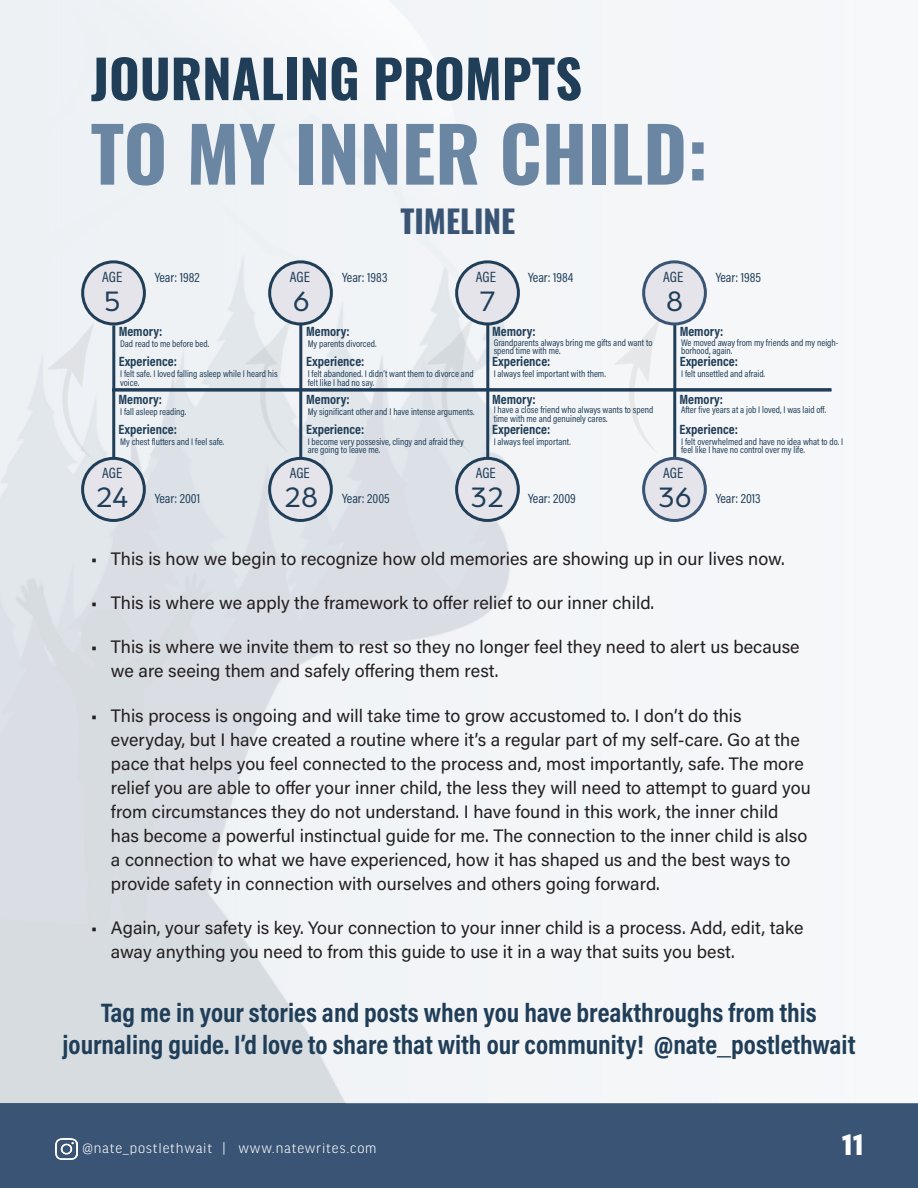
<style>
.page{position:relative;width:918px;height:1188px;background:#fff}
.page>*{position:absolute;margin:0;border:0;box-sizing:border-box;transform-origin:0 0}
.t1{font:700 75px "Oswald";color:#6a86a3}
.t2{font:700 52.5px "Oswald";color:#203e58}
.t3{font:700 33px "Serenity";color:#fff}
.t4{font:700 31.5px "Oswald";color:#395474}
.t5{font:30px "Arboria";color:#203e58}
.t6{font:700 27px/31.5px "Acumin Pro Cond";color:#203e58;text-align:center}
.t7{font:18px/24px "Acumin Pro";color:#231f20}
.t8{font:300 15px "Good Headline Pro";letter-spacing:.05em;color:#fff}
.t9{font:15px "Acumin Pro Cond";color:#203e58}
.t10{font:700 13.5px "Acumin Pro Cond";color:#203e58}
.t11{font:13.5px "Acumin Pro Cond";color:#203e58}
.t12{font:9.75px/8.2px "Acumin Pro Cond";color:#203e58}
</style>
<div class="page">
<div style="left:0;top:1104px;width:918px;height:84px;background:#395474"></div>
<img style="left:56px;top:1138px;width:21px;height:21px">
<img style="left:0;top:0;width:918px;height:1104px">
<hr style="left:112px;top:325px;width:3px;height:66px;background:#203e58">
<hr style="left:486px;top:324px;width:3px;height:67px;background:#203e58">
<hr style="left:673px;top:324px;width:3px;height:67px;background:#203e58">
<div style="left:83px;top:262px;width:61px;height:62px;background:#e4e4ea;border-radius:50%"></div>
<div style="left:81px;top:260px;width:65px;height:65px;border:3px solid #203e58;border-radius:50%"></div>
<div style="left:270px;top:262px;width:61px;height:62px;background:#e4e4ea;border-radius:50%"></div>
<div style="left:268px;top:260px;width:65px;height:65px;border:3px solid #203e58;border-radius:50%"></div>
<div style="left:457px;top:262px;width:61px;height:62px;background:#e4e4ea;border-radius:50%"></div>
<div style="left:455px;top:260px;width:65px;height:65px;border:3px solid #203e58;border-radius:50%"></div>
<div style="left:644px;top:262px;width:61px;height:62px;background:#e4e4ea;border-radius:50%"></div>
<div style="left:642px;top:260px;width:65px;height:65px;border:3px solid #395474;border-radius:50%"></div>
<hr style="left:112px;top:388px;width:719px;height:3px;background:#203e58">
<hr style="left:112px;top:390px;width:3px;height:68px;background:#203e58">
<hr style="left:486px;top:390px;width:3px;height:68px;background:#203e58">
<hr style="left:673px;top:390px;width:3px;height:68px;background:#203e58">
<div style="left:83px;top:458px;width:61px;height:62px;background:#e4e4ea;border-radius:50%"></div>
<div style="left:81px;top:457px;width:65px;height:65px;border:3px solid #203e58;border-radius:50%"></div>
<div style="left:270px;top:458px;width:61px;height:62px;background:#e4e4ea;border-radius:50%"></div>
<div style="left:268px;top:457px;width:65px;height:65px;border:3px solid #203e58;border-radius:50%"></div>
<div style="left:457px;top:458px;width:61px;height:62px;background:#e4e4ea;border-radius:50%"></div>
<div style="left:455px;top:457px;width:65px;height:65px;border:3px solid #203e58;border-radius:50%"></div>
<div style="left:644px;top:458px;width:61px;height:62px;background:#e4e4ea;border-radius:50%"></div>
<div style="left:642px;top:457px;width:65px;height:65px;border:3px solid #395474;border-radius:50%"></div>
<img style="left:42px;top:312px;width:63px;height:150px">
<img style="left:238px;top:307px;width:65px;height:150px">
<img style="left:420px;top:307px;width:64px;height:150px">
<img style="left:607px;top:307px;width:65px;height:150px">
<p class="t2" style="left:91px;top:51px;width:493px">JOURNALING PROMPTS</p>
<p class="t1" style="left:91px;top:115px;width:619px">TO MY INNER CHILD:</p>
<p class="t4" style="left:400px;top:205px;width:116px">TIMELINE</p>
<p class="t9" style="left:102px;top:267px;width:22px">AGE</p>
<p class="t11" style="left:155px;top:269px;width:47px">Year: 1982</p>
<p class="t9" style="left:290px;top:267px;width:22px">AGE</p>
<p class="t9" style="left:476px;top:267px;width:22px">AGE</p>
<p class="t9" style="left:663px;top:267px;width:22px">AGE</p>
<p class="t11" style="left:342px;top:269px;width:47px">Year: 1983</p>
<p class="t11" style="left:528px;top:269px;width:47px">Year: 1984</p>
<p class="t11" style="left:716px;top:269px;width:47px">Year: 1985</p>
<p class="t5" style="left:104px;top:281px;width:19px">5</p>
<p class="t5" style="left:293px;top:281px;width:19px">6</p>
<p class="t5" style="left:479px;top:281px;width:17px">7</p>
<p class="t5" style="left:666px;top:281px;width:19px">8</p>
<p class="t10" style="left:119px;top:323px;width:45px">Memory:</p>
<p class="t12" style="left:120px;top:340px;width:91px">Dad read to me before bed.</p>
<p class="t10" style="left:306px;top:323px;width:45px">Memory:</p>
<p class="t10" style="left:492px;top:323px;width:45px">Memory:</p>
<p class="t10" style="left:680px;top:323px;width:45px">Memory:</p>
<p class="t12" style="left:494px;top:338px;width:160px">Grandparents always bring me gifts and want to spend time with me.</p>
<p class="t12" style="left:681px;top:338px;width:159px">We moved away from my friends and my neigh&shy;borhood, again.</p>
<p class="t12" style="left:308px;top:340px;width:70px">My parents divorced.</p>
<p class="t10" style="left:119px;top:353px;width:60px">Experience:</p>
<p class="t10" style="left:306px;top:353px;width:60px">Experience:</p>
<p class="t10" style="left:492px;top:353px;width:60px">Experience:</p>
<p class="t10" style="left:680px;top:353px;width:60px">Experience:</p>
<p class="t12" style="left:120px;top:370px;width:159px">I felt safe. I loved falling asleep while I heard his voice.</p>
<p class="t12" style="left:308px;top:370px;width:167px">I felt abandoned. I didn’t want them to divorce and felt like I had no say.</p>
<p class="t12" style="left:494px;top:370px;width:114px">I always feel important with them.</p>
<p class="t12" style="left:681px;top:370px;width:85px">I felt unsettled and afraid.</p>
<p class="t10" style="left:119px;top:390px;width:45px">Memory:</p>
<p class="t10" style="left:306px;top:390px;width:45px">Memory:</p>
<p class="t10" style="left:492px;top:390px;width:45px">Memory:</p>
<p class="t10" style="left:680px;top:390px;width:45px">Memory:</p>
<p class="t10" style="left:119px;top:420px;width:60px">Experience:</p>
<p class="t10" style="left:306px;top:420px;width:60px">Experience:</p>
<p class="t10" style="left:492px;top:420px;width:60px">Experience:</p>
<p class="t10" style="left:680px;top:420px;width:60px">Experience:</p>
<p class="t12" style="left:681px;top:406px;width:146px">After five years at a job I loved, I was laid off.</p>
<p class="t12" style="left:494px;top:406px;width:161px">I have a close friend who always wants to spend time with me and genuinely cares.</p>
<p class="t12" style="left:120px;top:407px;width:68px">I fall asleep reading.</p>
<p class="t12" style="left:308px;top:407px;width:169px">My significant other and I have intense arguments.</p>
<p class="t12" style="left:120px;top:437px;width:106px">My chest flutters and I feel safe.</p>
<p class="t12" style="left:308px;top:437px;width:158px">I become very possesive, clingy and afraid they are going to leave me.</p>
<p class="t12" style="left:494px;top:437px;width:79px">I always feel important.</p>
<p class="t12" style="left:681px;top:437px;width:164px">I felt overwhelmed and have no idea what to do. I feel like I have no control over my life.</p>
<p class="t9" style="left:102px;top:464px;width:22px">AGE</p>
<p class="t9" style="left:290px;top:464px;width:22px">AGE</p>
<p class="t9" style="left:476px;top:464px;width:22px">AGE</p>
<p class="t9" style="left:663px;top:464px;width:22px">AGE</p>
<p class="t5" style="left:96px;top:478px;width:35px">24</p>
<p class="t5" style="left:284px;top:478px;width:36px">28</p>
<p class="t5" style="left:470px;top:478px;width:36px">32</p>
<p class="t5" style="left:658px;top:478px;width:36px">36</p>
<p class="t11" style="left:155px;top:489px;width:47px">Year: 2001</p>
<p class="t11" style="left:342px;top:489px;width:49px">Year: 2005</p>
<p class="t11" style="left:528px;top:489px;width:49px">Year: 2009</p>
<p class="t11" style="left:716px;top:489px;width:46px">Year: 2013</p>
<p class="t7" style="left:91px;top:546px;width:696px">• This is how we begin to recognize how old memories are showing up in our lives now.</p>
<p class="t7" style="left:91px;top:590px;width:565px">• This is where we apply the framework to offer relief to our inner child.</p>
<p class="t7" style="left:111px;top:634px;width:690px;text-indent:-20px">• This is where we invite them to rest so they no longer feel they need to alert us because we are seeing them and safely offering them rest.</p>
<p class="t7" style="left:111px;top:703px;width:701px;text-indent:-20px">• This process is ongoing and will take time to grow accustomed to. I don’t do this everyday, but I have created a routine where it’s a regular part of my self-care. Go at the pace that helps you feel connected to the process and, most importantly, safe. The more relief you are able to offer your inner child, the less they will need to attempt to guard you from circumstances they do not understand. I have found in this work, the inner child<br>has become a powerful instinctual guide for me. The connection to the inner child is also a connection to what we have experienced, how it has shaped us and the best ways to provide safety in connection with ourselves and others going forward.</p>
<p class="t7" style="left:111px;top:915px;width:694px;text-indent:-20px">• Again, your safety is key. Your connection to your inner child is a process. Add, edit, take away anything you need to from this guide to use it in a way that suits you best.</p>
<p class="t6" style="left:63px;top:997px;width:794px">Tag me in your stories and posts when you have breakthroughs from this journaling guide. I’d love to share that with our community! @nate_postlethwait</p>
<p class="t8" style="left:82px;top:1141px;width:295px">@nate_postlethwait | www.natewrites.com</p>
<h3 class="t3" style="left:842px;top:1126px;width:24px">11</h3>
</div>
